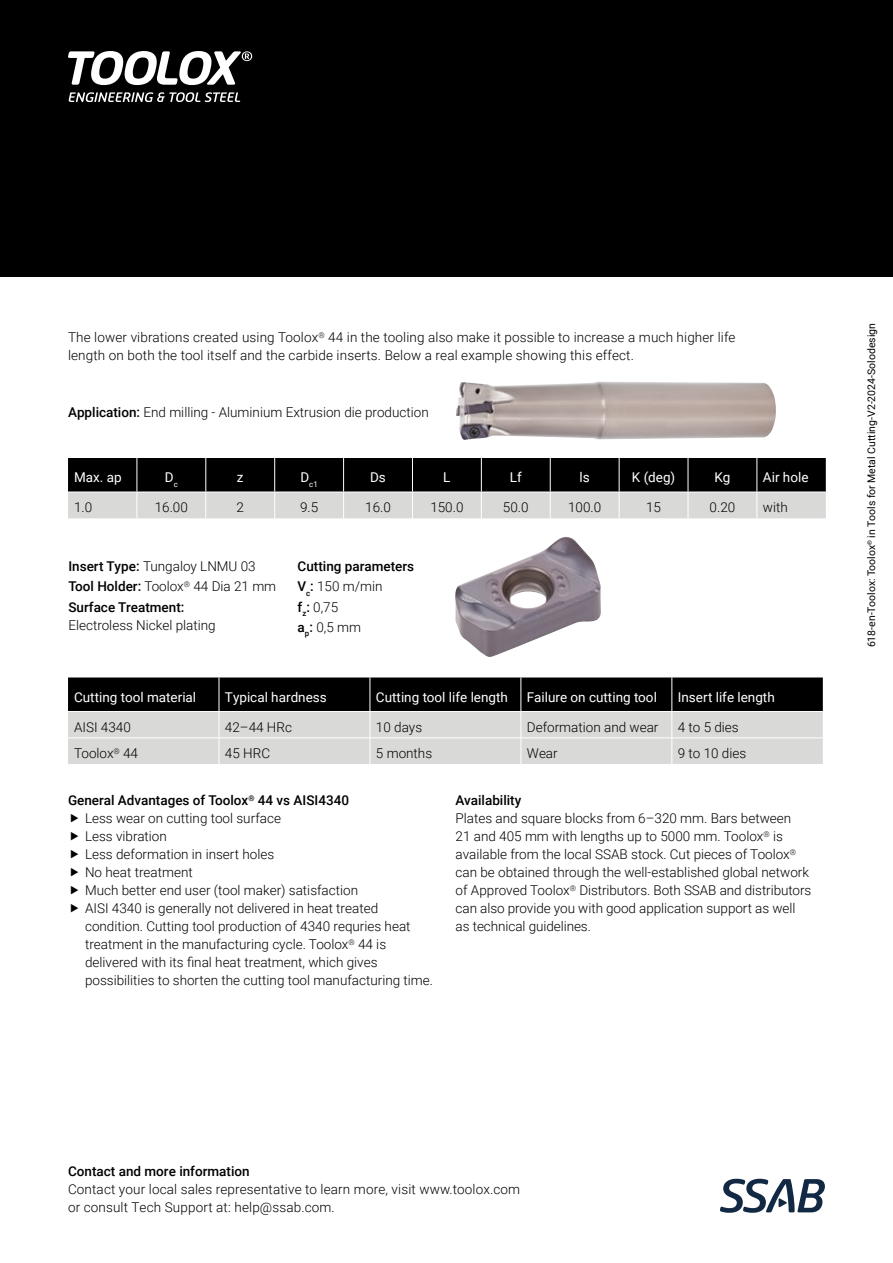
<style>
.page{position:relative;width:893px;height:1263px;background:#fff}
.page>*{position:absolute;margin:0;border:0;box-sizing:border-box;transform-origin:0 0}
.t1{font:300 13.5px/18px "Roboto";color:#000}
.t2{font:500 13.5px/20.1px "Roboto";color:#000}
.t3{font:13.5px "Roboto";color:#fff}
.t4{font:10.5px "Roboto";color:#000}
.t5{font:7.8px "Roboto";color:#fff}
.s1{font-weight:500}
.s2{font-weight:300}
</style>
<div class="page">
<img style="left:456px;top:382px;width:320px;height:58px">
<img style="left:455px;top:537px;width:146px;height:120px">
<div style="left:0;top:0;width:893px;height:276px;background:#000"></div>
<svg style="left:68px;top:51px;width:184px;height:34px"></svg>
<svg style="left:69px;top:92px;width:171px;height:10px"></svg>
<svg style="left:68px;top:677px;width:755px;height:87px;background:#878786"></svg>
<svg style="left:68px;top:458px;width:758px;height:60px;background:#626262"></svg>
<svg style="left:720px;top:1179px;width:105px;height:34px"></svg>
<p class="t1" style="left:68px;top:328px;width:669px">The lower vibrations created using Toolox<sup>®</sup> 44 in the tooling also make it possible to increase a much higher life length on both the tool itself and the carbide inserts. Below a real example showing this effect.</p>
<p class="t1" style="left:68px;top:403px;width:362px"><span class="s1">Application:</span> End milling - Aluminium Extrusion die production</p>
<p class="t3" style="left:74px;top:468px;width:49px">Max. ap</p>
<p class="t3" style="left:165px;top:468px;width:14px">D<sub>c</sub></p>
<p class="t3" style="left:237px;top:468px;width:8px">z</p>
<p class="t5" style="left:300px;top:478px;width:19px"><sup>D</sup>c1</p>
<p class="t3" style="left:370px;top:468px;width:17px">Ds</p>
<p class="t3" style="left:443px;top:468px;width:9px">L</p>
<p class="t3" style="left:510px;top:468px;width:13px">Lf</p>
<p class="t3" style="left:580px;top:468px;width:12px">ls</p>
<p class="t3" style="left:632px;top:468px;width:45px">K (deg)</p>
<p class="t3" style="left:714px;top:468px;width:18px">Kg</p>
<p class="t3" style="left:763px;top:468px;width:47px">Air hole</p>
<p class="t1" style="left:74px;top:498px;width:20px">1.0</p>
<p class="t1" style="left:155px;top:498px;width:35px">16.00</p>
<p class="t1" style="left:236px;top:498px;width:9px">2</p>
<p class="t1" style="left:300px;top:498px;width:20px">9.5</p>
<p class="t1" style="left:365px;top:498px;width:27px">16.0</p>
<p class="t1" style="left:430px;top:498px;width:35px">150.0</p>
<p class="t1" style="left:503px;top:498px;width:27px">50.0</p>
<p class="t1" style="left:568px;top:498px;width:35px">100.0</p>
<p class="t1" style="left:646px;top:498px;width:16px">15</p>
<p class="t1" style="left:710px;top:498px;width:27px">0.20</p>
<p class="t1" style="left:763px;top:498px;width:26px">with</p>
<p class="t2" style="left:68px;top:556px;width:209px">Insert Type: <span class="s2">Tungaloy LNMU 03<br></span>Tool Holder: <span class="s2">Toolox</span><sup>®</sup> <span class="s2">44 Dia 21 mm<br></span>Surface Treatment:</p>
<p class="t1" style="left:68px;top:615px;width:149px">Electroless Nickel plating</p>
<p class="t2" style="left:298px;top:556px;width:118px">Cutting parameters<br>V<sub>c</sub>: <span class="s2">150 m/min<br></span>f<sub>z</sub>: <span class="s2">0,75<br></span>a<sub>p</sub>: <span class="s2">0,5 mm</span></p>
<p class="t3" style="left:74px;top:687px;width:124px">Cutting tool material</p>
<p class="t3" style="left:225px;top:687px;width:103px">Typical hardness</p>
<p class="t3" style="left:376px;top:687px;width:134px">Cutting tool life length</p>
<p class="t3" style="left:527px;top:687px;width:132px">Failure on cutting tool</p>
<p class="t3" style="left:678px;top:687px;width:98px">Insert life length</p>
<p class="t1" style="left:74px;top:717px;width:58px">AISI 4340</p>
<p class="t1" style="left:225px;top:717px;width:69px">42–44 HRc</p>
<p class="t1" style="left:376px;top:717px;width:48px">10 days</p>
<p class="t1" style="left:527px;top:717px;width:133px">Deformation and wear</p>
<p class="t1" style="left:678px;top:717px;width:62px">4 to 5 dies</p>
<p class="t1" style="left:74px;top:744px;width:66px">Toolox<sup>®</sup> 44</p>
<p class="t1" style="left:225px;top:744px;width:47px">45 HRC</p>
<p class="t1" style="left:376px;top:744px;width:58px">5 months</p>
<p class="t1" style="left:527px;top:744px;width:32px">Wear</p>
<p class="t1" style="left:678px;top:744px;width:70px">9 to 10 dies</p>
<p class="t1" style="left:85px;top:791px;width:350px;text-indent:-17px"><span class="s1">General Advantages of Toolox</span><sup>®</sup> <span class="s1">44 vs AISI4340<br></span>Less wear on cutting tool surface<br>Less vibration<br>Less deformation in insert holes<br>No heat treatment<br>Much better end user (tool maker) satisfaction<br>AISI 4340 is generally not delivered in heat treated condition. Cutting tool production of 4340 requries heat treatment in the manufacturing cycle. Toolox<sup>®</sup> 44 is -delivered with its final heat treatment, which gives possibilities to shorten the cutting tool manufacturing time.</p>
<p class="t2" style="left:456px;top:790px;width:67px">Availability</p>
<p class="t1" style="left:456px;top:809px;width:357px">Plates and square blocks from 6–320 mm. Bars between<br>21 and 405 mm with lengths up to 5000 mm. Toolox<sup>®</sup> is available from the local SSAB stock. Cut pieces of Toolox<sup>® </sup>can be obtained through the well-established global network of Approved Toolox<sup>®</sup> Distributors. Both SSAB and distributors can also provide you with good application support as well as technical guidelines.</p>
<p class="t4" style="left:864px;top:647px;width:326px;rotate:-90deg">618-en-Toolox: Toolox<sup>®</sup> in Tools for Metal Cutting-V2-2024-Solodesign</p>
<p class="t2" style="left:68px;top:1160px;width:183px">Contact and more information</p>
<p class="t1" style="left:68px;top:1180px;width:454px">Contact your local sales representative to learn more, visit www.toolox.com or consult Tech Support at: help@ssab.com.</p>
</div>
